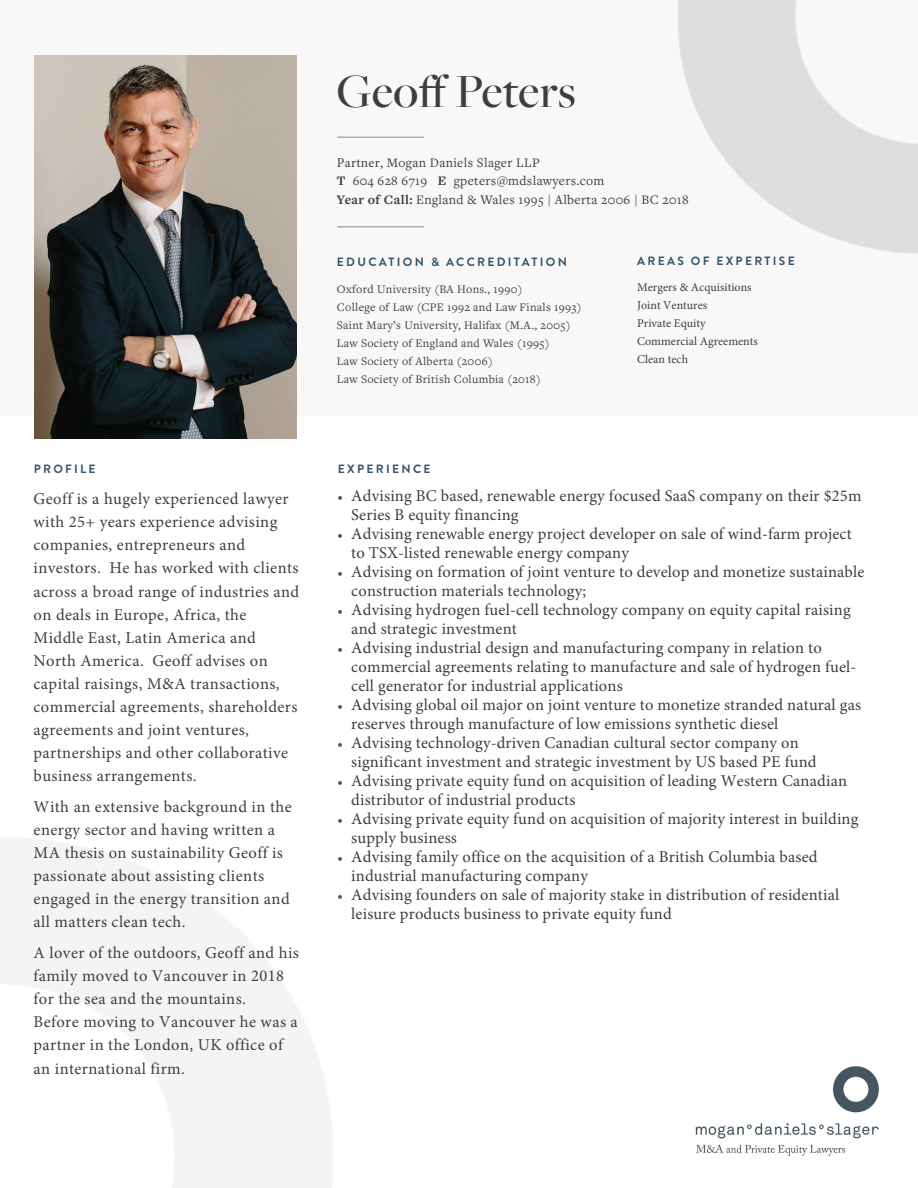
<style>
.page{position:relative;width:918px;height:1188px;background:#fff}
.page>*{position:absolute;margin:0;border:0;box-sizing:border-box;transform-origin:0 0}
.t1{font:500 49.5px "Freight Big Pro";letter-spacing:.01em;color:#3e3e3f}
.t2{font:16.5px/23.1px "Minion Pro";letter-spacing:.01em;color:#3e3e3f}
.t3{font:13.5px/18.5px "Freight Text Pro";letter-spacing:.025em;color:#3e3e3f}
.t4{font:12px/18px "Freight Text Pro";letter-spacing:.025em;color:#3e3e3f}
.t5{font:12px/18px "Minion Pro";color:#3e3e3f}
.t6{font:700 12px "Brandon Grotesque";letter-spacing:.19em;color:#33556b}
.s1{font-family:"Minion Pro"}
.s2{font-weight:700}
.s3{color:#33556b}
</style>
<div class="page">
<img style="left:695px;top:1066px;width:184px;height:89px">
<div style="left:0;top:0;width:918px;height:385px;background:#f9f8f6"></div>
<hr style="left:337px;top:137px;width:87px;height:1px;background:#9292a4">
<hr style="left:337px;top:226px;width:87px;height:1px;background:#9292a4">
<div style="left:0;top:385px;width:918px;height:31px;background:#f9f8f6"></div>
<img style="left:34px;top:56px;width:263px;height:382px">
<p class="t6" style="left:34px;top:460px;width:64px">PROFILE</p>
<p class="t2" style="left:34px;top:487px;width:267px">Geoff is a hugely experienced lawyer with 25+ years experience advising companies, entrepreneurs and investors. He has worked with clients across a broad range of industries and on deals in Europe, Africa, the Middle East, Latin America and North America. Geoff advises on capital raisings, M&amp;A transactions, commercial agreements, shareholders agreements and joint ventures, partnerships and other collaborative business arrangements.</p>
<p class="t2" style="left:34px;top:795px;width:260px">With an extensive background in the energy sector and having written a MA thesis on sustainability Geoff is passionate about assisting clients engaged in the energy transition and all matters clean tech.</p>
<p class="t2" style="left:34px;top:941px;width:267px">A lover of the outdoors, Geoff and his family moved to Vancouver in 2018 for the sea and the mountains.<br>Before moving to Vancouver he was a partner in the London, UK office of an international firm.</p>
<h1 class="t1" style="left:337px;top:59px;width:241px">Geoff Peters</h1>
<p class="t3" style="left:337px;top:153px;width:353px"><span class="s1">Partner</span>, Mogan Daniels Slager LLP<br><span class="s2">T</span> 604 628 6719 <span class="s2">E</span> gpeters@mdslawyers.com<br><span class="s2">Year of Call:</span> England &amp; Wales 1995 | Alberta 2006 | BC 2018</p>
<p class="t6" style="left:337px;top:254px;width:232px">EDUCATION &amp; ACCREDITATION</p>
<p class="t4" style="left:337px;top:280px;width:246px">Oxford University (BA Hons., 1990)<br>College of Law (CPE 1992 and Law Finals 1993)<br>Saint Mary’s University, Halifax (M.A., 2005)<br>Law Society of England and Wales (1995)<br>Law Society of Alberta (2006)<br>Law Society of British Columbia (2018)</p>
<p class="t6" style="left:637px;top:252px;width:159px">AREAS OF EXPERTISE</p>
<p class="t5" style="left:637px;top:278px;width:122px">Mergers &amp; Acquisitions<br>Joint Ventures<br>Private Equity<br>Commercial Agreements<br>Clean tech</p>
<p class="t6" style="left:338px;top:460px;width:94px">EXPERIENCE</p>
<p class="t2" style="left:351px;top:486px;width:512px;line-height:19px;text-indent:-13px"><span class="s3">•</span> Advising BC based, renewable energy focused SaaS company on their $25m<br>Series B equity financing</p>
<p class="t2" style="left:351px;top:524px;width:502px;line-height:19px;text-indent:-13px"><span class="s3">•</span> Advising renewable energy project developer on sale of wind-farm project to TSX-listed renewable energy company</p>
<p class="t2" style="left:351px;top:562px;width:515px;line-height:19px;text-indent:-13px"><span class="s3">•</span> Advising on formation of joint venture to develop and monetize sustainable construction materials technology;</p>
<p class="t2" style="left:351px;top:600px;width:501px;line-height:19px;text-indent:-13px"><span class="s3">•</span> Advising hydrogen fuel-cell technology company on equity capital raising and strategic investment</p>
<p class="t2" style="left:351px;top:638px;width:507px;line-height:19px;text-indent:-13px"><span class="s3">•</span> Advising industrial design and manufacturing company in relation to commercial agreements relating to manufacture and sale of hydrogen fuel&shy;cell generator for industrial applications</p>
<p class="t2" style="left:351px;top:695px;width:511px;line-height:19px;text-indent:-13px"><span class="s3">•</span> Advising global oil major on joint venture to monetize stranded natural gas reserves through manufacture of low emissions synthetic diesel</p>
<p class="t2" style="left:351px;top:734px;width:467px;line-height:19px;text-indent:-13px"><span class="s3">•</span> Advising technology-driven Canadian cultural sector company on significant investment and strategic investment by US based PE fund</p>
<p class="t2" style="left:351px;top:772px;width:497px;line-height:19px;text-indent:-13px"><span class="s3">•</span> Advising private equity fund on acquisition of leading Western Canadian distributor of industrial products</p>
<p class="t2" style="left:351px;top:810px;width:509px;line-height:19px;text-indent:-13px"><span class="s3">•</span> Advising private equity fund on acquisition of majority interest in building supply business</p>
<p class="t2" style="left:351px;top:848px;width:468px;line-height:18.9px;text-indent:-13px"><span class="s3">•</span> Advising family office on the acquisition of a British Columbia based industrial manufacturing company</p>
<p class="t2" style="left:351px;top:886px;width:489px;line-height:18.9px;text-indent:-13px"><span class="s3">•</span> Advising founders on sale of majority stake in distribution of residential leisure products business to private equity fund</p>
</div>
